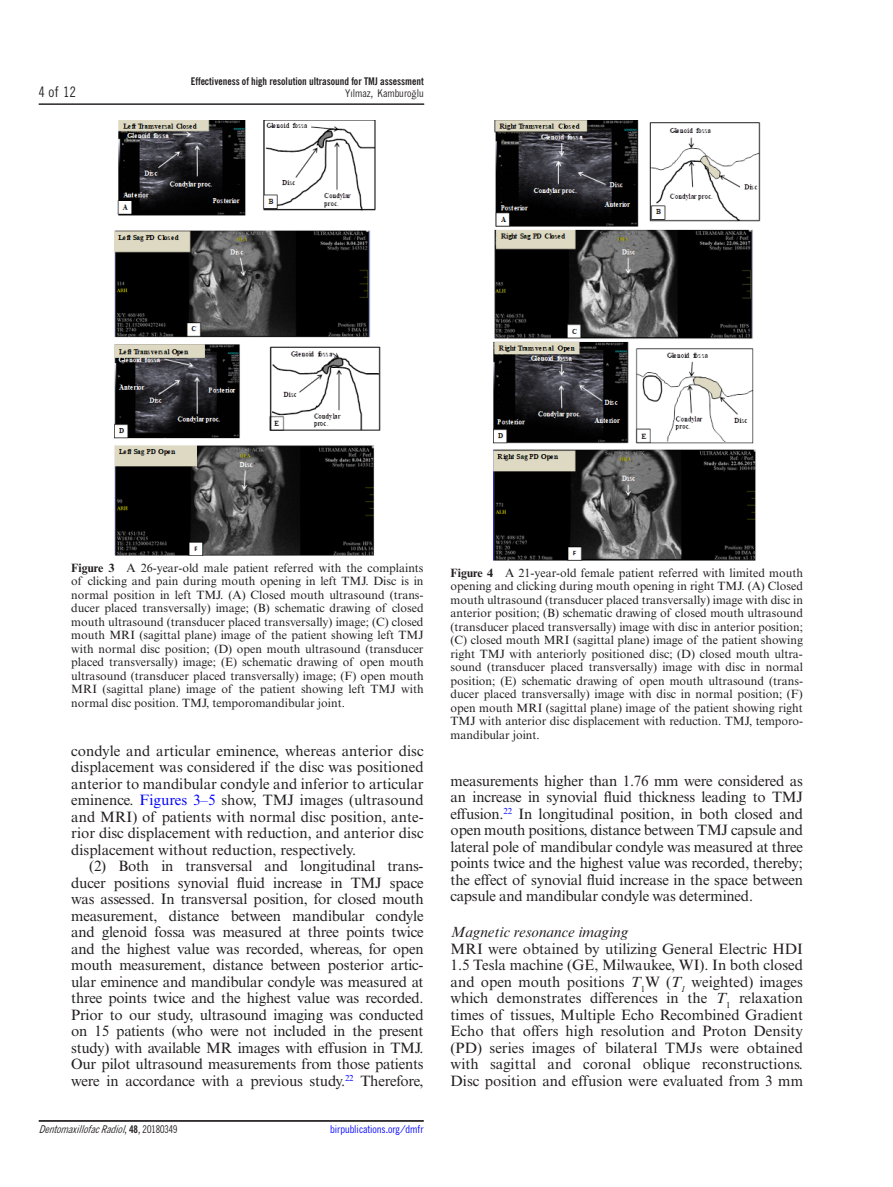
<style>
.page{position:relative;width:893px;height:1187px;background:#fff}
.page>*{position:absolute;margin:0;border:0;box-sizing:border-box;transform-origin:0 0}
.t1{font:15px/16.5px "Times New Roman MT Std";letter-spacing:-.015em;color:#231f20;text-align:justify}
.t2{font:italic 15px "Times New Roman MT Std";color:#231f20}
.t3{font:condensed 14.25px "News Gothic MT Std";color:#231f20}
.t4{font:12px/13.5px "Times New Roman MT Std";color:#231f20;text-align:justify}
.t5{font:700 condensed 10.5px "News Gothic BT";color:#231f20}
.t6{font:italic condensed 10.5px "News Gothic MT Std";color:#231f20}
.t7{font:condensed 10.5px "News Gothic MT Std";color:#00f}
.t8{font:condensed 10.5px "News Gothic MT Std";color:#231f20}
.s1{font-family:"Times New Roman";font-stretch:normal}
.s2{font-weight:700}
.s3{color:#00f}
.s4{font-style:normal}
.s5{font-family:"News Gothic BT";font-weight:700;font-style:normal}
.s6{font-style:italic}
</style>
<div class="page">
<hr style="left:39px;top:104px;width:385px;height:1px;background:#231f20">
<hr style="left:39px;top:1120px;width:385px;height:1px;background:#231f20">
<img style="left:114px;top:121px;width:267px;height:434px">
<img style="left:494px;top:121px;width:266px;height:439px">
<p class="t3" style="left:39px;top:84px;width:38px">4 of 12</p>
<p class="t5" style="left:191px;top:75px;width:234px">Effectiveness of high resolution ultrasound for TMJ assessment</p>
<p class="t8" style="left:345px;top:87px;width:80px">Yılmaz, Kamburo<span class="s1">ğ</span>lu</p>
<p class="t4" style="left:71px;top:561px;width:354px"><span class="s2">Figure 3</span> A 26-year-old male patient referred with the complaints of clicking and pain during mouth opening in left TMJ. Disc is in normal position in left TMJ. (A) Closed mouth ultrasound (trans&shy;ducer placed transversally) image; (B) schematic drawing of closed mouth ultrasound (transducer placed transversally) image; (C) closed mouth MRI (sagittal plane) image of the patient showing left TMJ with normal disc position; (D) open mouth ultrasound (transducer placed transversally) image; (E) schematic drawing of open mouth ultrasound (transducer placed transversally) image; (F) open mouth MRI (sagittal plane) image of the patient showing left TMJ with normal disc position. TMJ, temporomandibular joint.</p>
<p class="t4" style="left:451px;top:566px;width:354px"><span class="s2">Figure 4</span> A 21-year-old female patient referred with limited mouth opening and clicking during mouth opening in right TMJ. (A) Closed mouth ultrasound (transducer placed transversally) image with disc in anterior position; (B) schematic drawing of closed mouth ultrasound (transducer placed transversally) image with disc in anterior position; (C) closed mouth MRI (sagittal plane) image of the patient showing right TMJ with anteriorly positioned disc; (D) closed mouth ultra&shy;sound (transducer placed transversally) image with disc in normal position; (E) schematic drawing of open mouth ultrasound (trans&shy;ducer placed transversally) image with disc in normal position; (F) open mouth MRI (sagittal plane) image of the patient showing right TMJ with anterior disc displacement with reduction. TMJ, temporo&shy;mandibular joint.</p>
<p class="t1" style="left:71px;top:742px;width:354px">condyle and articular eminence, whereas anterior disc displacement was considered if the disc was positioned anterior to mandibular condyle and inferior to articular eminence. <span class="s3">Figures 3–5</span> show, TMJ images (ultrasound and MRI) of patients with normal disc position, ante&shy;rior disc displacement with reduction, and anterior disc displacement without reduction, respectively.</p>
<p class="t1" style="left:71px;top:857px;width:354px;text-indent:18px">(2) Both in transversal and longitudinal trans&shy;ducer positions synovial fluid increase in TMJ space was assessed. In transversal position, for closed mouth measurement, distance between mandibular condyle and glenoid fossa was measured at three points twice and the highest value was recorded, whereas, for open mouth measurement, distance between posterior artic&shy;ular eminence and mandibular condyle was measured at three points twice and the highest value was recorded.<br>Prior to our study, ultrasound imaging was conducted on 15 patients (who were not included in the present study) with available MR images with effusion in TMJ.<br>Our pilot ultrasound measurements from those patients were in accordance with a previous study.<sup>22</sup> Therefore,</p>
<p class="t6" style="left:39px;top:1123px;width:140px">DentomaxillofacRadiol<span class="s4">,</span> <span class="s5">4 8</span> <span class="s4">, 2 0 1 8 0 3 4 9</span></p>
<p class="t7" style="left:330px;top:1123px;width:95px">birpublications.org/dmfr</p>
<p class="t1" style="left:451px;top:772px;width:354px">measurements higher than 1.76 mm were considered as an increase in synovial fluid thickness leading to TMJ effusion.<sup>22</sup> In longitudinal position, in both closed and open mouth positions, distance between TMJ capsule and lateral pole of mandibular condyle was measured at three points twice and the highest value was recorded, thereby; the effect of synovial fluid increase in the space between capsule and mandibular condyle was determined.</p>
<p class="t2" style="left:451px;top:923px;width:179px">Magnetic resonance imaging</p>
<p class="t1" style="left:451px;top:940px;width:354px">MRI were obtained by utilizing General Electric HDI 1.5 Tesla machine (GE, Milwaukee, WI). In both closed and open mouth positions <span class="s6">T</span><sub>1</sub>W (<span class="s6">T</span><sub>1</sub> weighted) images which demonstrates differences in the <span class="s6">T</span><sub>1</sub> relaxation times of tissues, Multiple Echo Recombined Gradient Echo that offers high resolution and Proton Density (PD) series images of bilateral TMJs were obtained with sagittal and coronal oblique reconstructions.<br>Disc position and effusion were evaluated from 3 mm</p>
</div>
